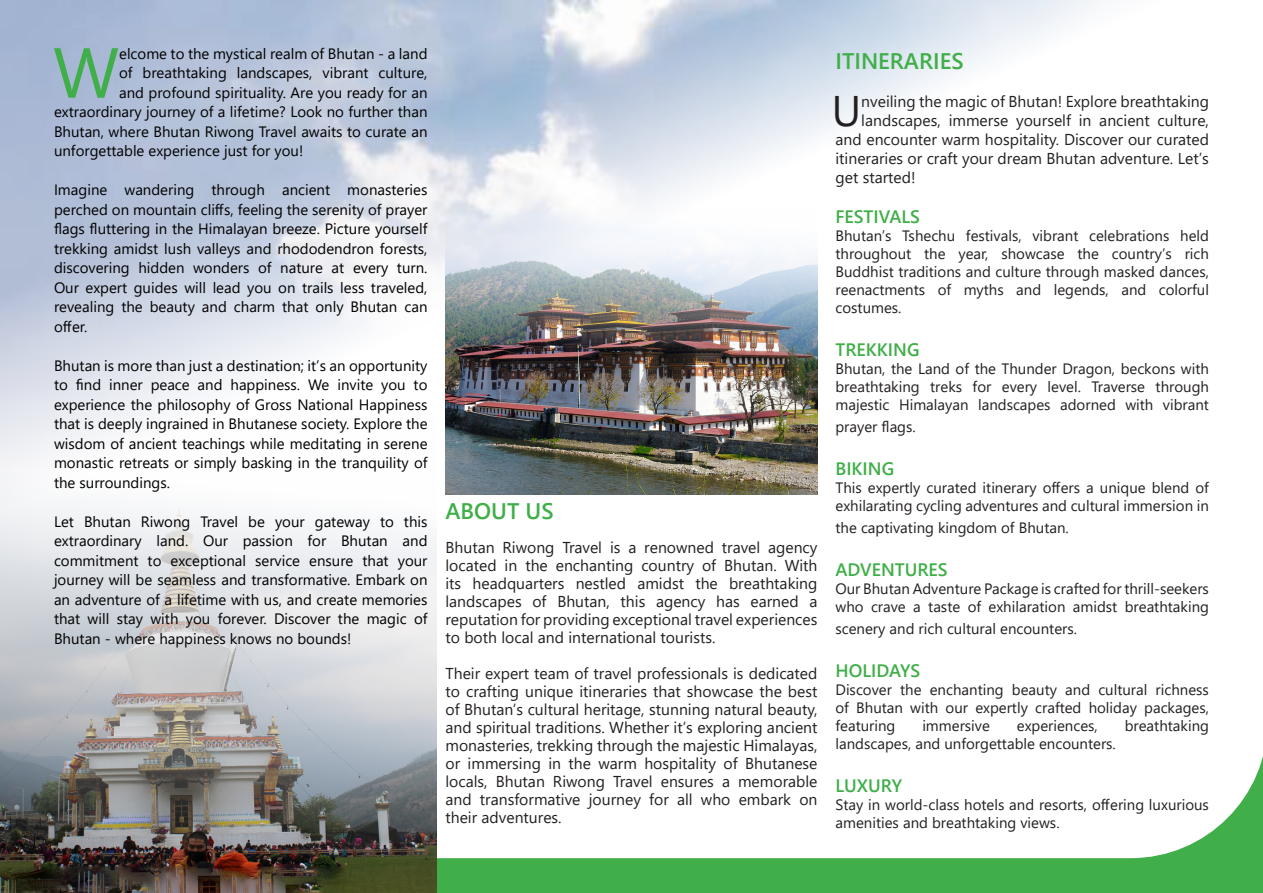
<style>
.page{position:relative;width:1263px;height:893px;background:#fff}
.page>*{position:absolute;margin:0;border:0;box-sizing:border-box;transform-origin:0 0}
.t1{font:70.65px "Yu Gothic UI";color:#40ae49}
.t2{font:42.75px "Yu Gothic UI";color:#231f20}
.t3{font:700 22.5px "Yu Gothic UI";color:#40ae49}
.t4{font:700 18px "Yu Gothic UI";color:#40ae49}
.t5{font:15.75px/18px "Yu Gothic UI";color:#231f20;text-align:justify}
.t6{font:15px/19.5px "Yu Gothic UI";color:#000;text-align:justify}
.t7{font:15px/18px "Yu Gothic UI";color:#231f20;text-align:justify}
</style>
<div class="page">
<img style="left:0;top:0;width:1263px;height:893px">
<img style="left:445px;top:210px;width:372px;height:284px">
<p class="t1" style="left:53px;top:6px;width:68px">W</p>
<p class="t6" style="left:119px;top:42px;width:310px">elcome to the mystical realm of Bhutan - a land</p>
<p class="t6" style="left:119px;top:61px;width:310px">of breathtaking landscapes, vibrant culture,</p>
<p class="t6" style="left:119px;top:81px;width:310px">and profound spirituality. Are you ready for an</p>
<p class="t6" style="left:54px;top:100px;width:375px">extraordinary journey of a lifetime? Look no further than</p>
<p class="t6" style="left:54px;top:120px;width:375px">Bhutan, where Bhutan Riwong Travel awaits to curate an</p>
<p class="t6" style="left:54px;top:139px;width:251px">unforgettable experience just for you!</p>
<p class="t6" style="left:54px;top:178px;width:375px">Imagine wandering through ancient monasteries perched on mountain cliffs, feeling the serenity of prayer flags fluttering in the Himalayan breeze. Picture yourself trekking amidst lush valleys and rhododendron forests, discovering hidden wonders of nature at every turn.<br>Our expert guides will lead you on trails less traveled, revealing the beauty and charm that only Bhutan can offer.</p>
<p class="t6" style="left:54px;top:354px;width:375px">Bhutan is more than just a destination; it’s an opportunity to find inner peace and happiness. We invite you to experience the philosophy of Gross National Happiness that is deeply ingrained in Bhutanese society. Explore the wisdom of ancient teachings while meditating in serene monastic retreats or simply basking in the tranquility of the surroundings.</p>
<p class="t6" style="left:54px;top:510px;width:375px">Let Bhutan Riwong Travel be your gateway to this extraordinary land. Our passion for Bhutan and commitment to exceptional service ensure that your journey will be seamless and transformative. Embark on an adventure of a lifetime with us, and create memories that will stay with you forever. Discover the magic of Bhutan - where happiness knows no bounds!</p>
<p class="t3" style="left:445px;top:498px;width:110px">ABOUT US</p>
<p class="t5" style="left:445px;top:536px;width:373px">Bhutan Riwong Travel is a renowned travel agency located in the enchanting country of Bhutan. With its headquarters nestled amidst the breathtaking landscapes of Bhutan, this agency has earned a reputation for providing exceptional travel experiences to both local and international tourists.</p>
<p class="t5" style="left:445px;top:662px;width:373px">Their expert team of travel professionals is dedicated to crafting unique itineraries that showcase the best of Bhutan’s cultural heritage, stunning natural beauty, and spiritual traditions. Whether it’s exploring ancient monasteries, trekking through the majestic Himalayas, or immersing in the warm hospitality of Bhutanese locals, Bhutan Riwong Travel ensures a memorable and transformative journey for all who embark on their adventures.</p>
<p class="t3" style="left:835px;top:48px;width:130px">ITINERARIES</p>
<p class="t2" style="left:832px;top:71px;width:31px">U</p>
<p class="t5" style="left:861px;top:90px;width:349px">nveiling the magic of Bhutan! Explore breathtaking</p>
<p class="t5" style="left:861px;top:109px;width:349px">landscapes, immerse yourself in ancient culture,</p>
<p class="t5" style="left:835px;top:128px;width:375px">and encounter warm hospitality. Discover our curated</p>
<p class="t5" style="left:835px;top:147px;width:375px">itineraries or craft your dream Bhutan adventure. Let’s</p>
<p class="t5" style="left:835px;top:166px;width:82px">get started!</p>
<p class="t4" style="left:835px;top:206px;width:86px">FESTIVALS</p>
<p class="t7" style="left:835px;top:225px;width:375px">Bhutan’s Tshechu festivals, vibrant celebrations held throughout the year, showcase the country’s rich Buddhist traditions and culture through masked dances, reenactments of myths and legends, and colorful costumes.</p>
<p class="t4" style="left:835px;top:340px;width:86px">TREKKING</p>
<p class="t7" style="left:835px;top:358px;width:375px">Bhutan, the Land of the Thunder Dragon, beckons with breathtaking treks for every level. Traverse through majestic Himalayan landscapes adorned with vibrant</p>
<p class="t7" style="left:835px;top:415px;width:82px">prayer flags.</p>
<p class="t4" style="left:835px;top:458px;width:60px">BIKING</p>
<p class="t7" style="left:835px;top:477px;width:375px">This expertly curated itinerary offers a unique blend of exhilarating cycling adventures and cultural immersion in</p>
<p class="t7" style="left:835px;top:516px;width:235px">the captivating kingdom of Bhutan.</p>
<p class="t4" style="left:835px;top:559px;width:114px">ADVENTURES</p>
<p class="t7" style="left:835px;top:577px;width:375px">Our Bhutan Adventure Package is crafted for thrill-seekers who crave a taste of exhilaration amidst breathtaking</p>
<p class="t7" style="left:835px;top:617px;width:243px">scenery and rich cultural encounters.</p>
<p class="t4" style="left:835px;top:660px;width:86px">HOLIDAYS</p>
<p class="t7" style="left:835px;top:678px;width:375px">Discover the enchanting beauty and cultural richness of Bhutan with our expertly crafted holiday packages, featuring</p>
<p class="t7" style="left:922px;top:714px;width:69px">immersive</p>
<p class="t7" style="left:1017px;top:714px;width:82px">experiences,</p>
<p class="t7" style="left:1125px;top:714px;width:86px">breathtaking</p>
<p class="t7" style="left:835px;top:732px;width:282px">landscapes, and unforgettable encounters.</p>
<p class="t4" style="left:835px;top:775px;width:68px">LUXURY</p>
<p class="t7" style="left:835px;top:793px;width:375px">Stay in world-class hotels and resorts, offering luxurious amenities and breathtaking views.</p>
</div>
